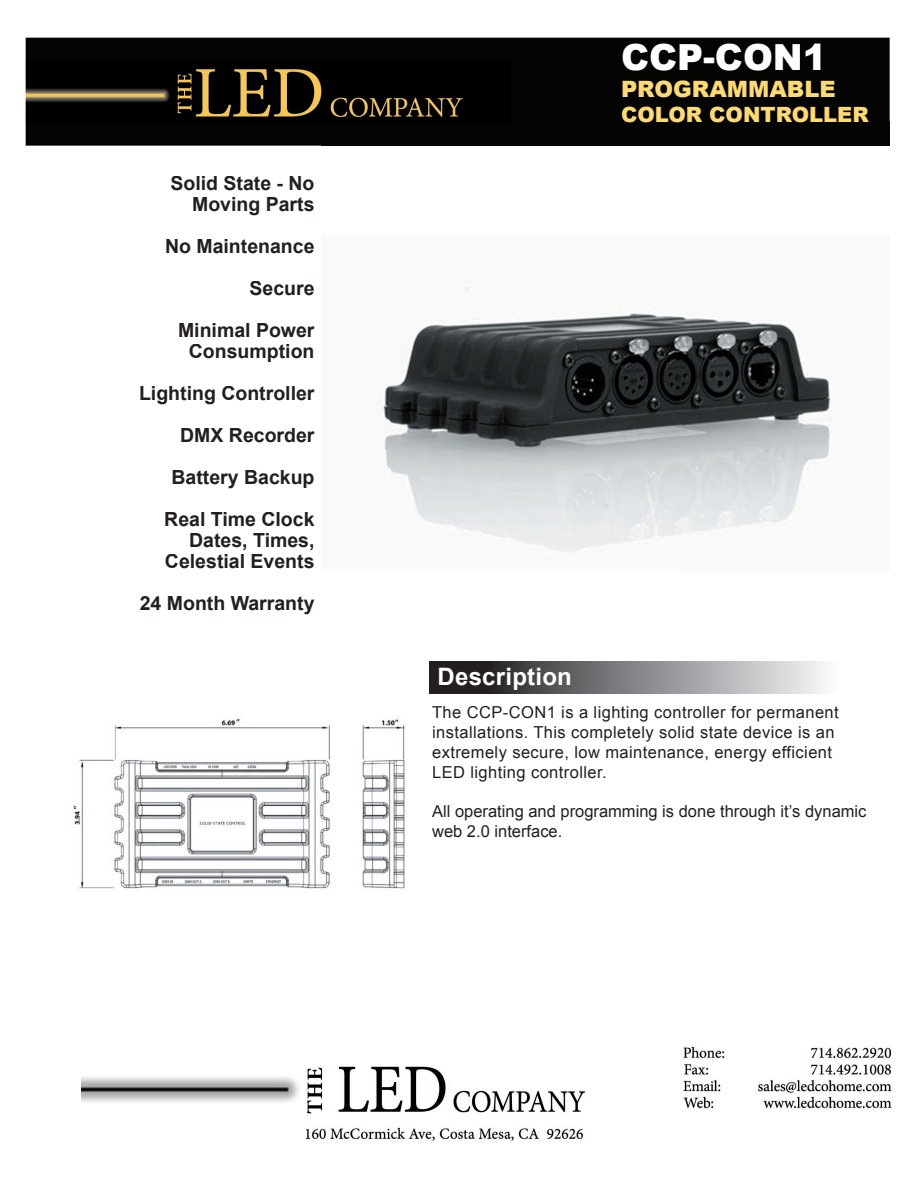
<style>
.page{position:relative;width:918px;height:1188px;background:#fff}
.page>*{position:absolute;margin:0;border:0;box-sizing:border-box;transform-origin:0 0}
.t1{font:900 36px "Arial";color:#fff}
.t2{font:700 24px "Arial";letter-spacing:.01em;color:#fff}
.t3{font:900 22.5px "Arial";color:#fdda72}
.t4{font:900 21px "Arial";color:#fdda72}
.t5{font:700 19.5px/42px "Arial";color:#231f20;text-align:right}
.t6{font:16.5px/19.8px "Arial";letter-spacing:.025em;color:#231f20}
.t7{font:16.5px/19.8px "Arial";color:#231f20}
</style>
<div class="page">
<img style="left:376px;top:281px;width:455px;height:273px">
<div style="left:26px;top:38px;width:864px;height:108px;background:#040503"></div>
<svg style="left:429px;top:662px;width:396px;height:32px;background:#7e7e80"></svg>
<img style="left:81px;top:1046px;width:811px;height:95px">
<img style="left:73px;top:719px;width:332px;height:170px">
<p class="t5" style="left:170px;top:174px;width:146px;line-height:21px">Solid State - No<br>Moving Parts</p>
<p class="t5" style="left:165px;top:226px;width:151px">No Maintenance<br>Secure<br>Minimal Power</p>
<p class="t5" style="left:139px;top:331px;width:177px">Consumption<br>Lighting Controller<br>DMX Recorder<br>Battery Backup<br>Real Time Clock</p>
<p class="t5" style="left:165px;top:531px;width:151px;line-height:21px">Dates, Times,<br>Celestial Events</p>
<p class="t5" style="left:140px;top:583px;width:176px">24 Month Warranty</p>
<h1 class="t1" style="left:621px;top:31px;width:207px">CCP-CON1</h1>
<p class="t3" style="left:621px;top:72px;width:216px">PROGRAMMABLE</p>
<p class="t4" style="left:621px;top:99px;width:249px">COLOR CONTROLLER</p>
<p class="t2" style="left:438px;top:661px;width:136px">Description</p>
<p class="t6" style="left:432px;top:703px;width:408px">The CCP-CON1 is a lighting controller for permanent installations. This completely solid state device is an extremely secure, low maintenance, energy efficient LED lighting controller.</p>
<p class="t7" style="left:432px;top:802px;width:436px">All operating and programming is done through it’s dynamic web 2.0 interface.</p>
</div>
